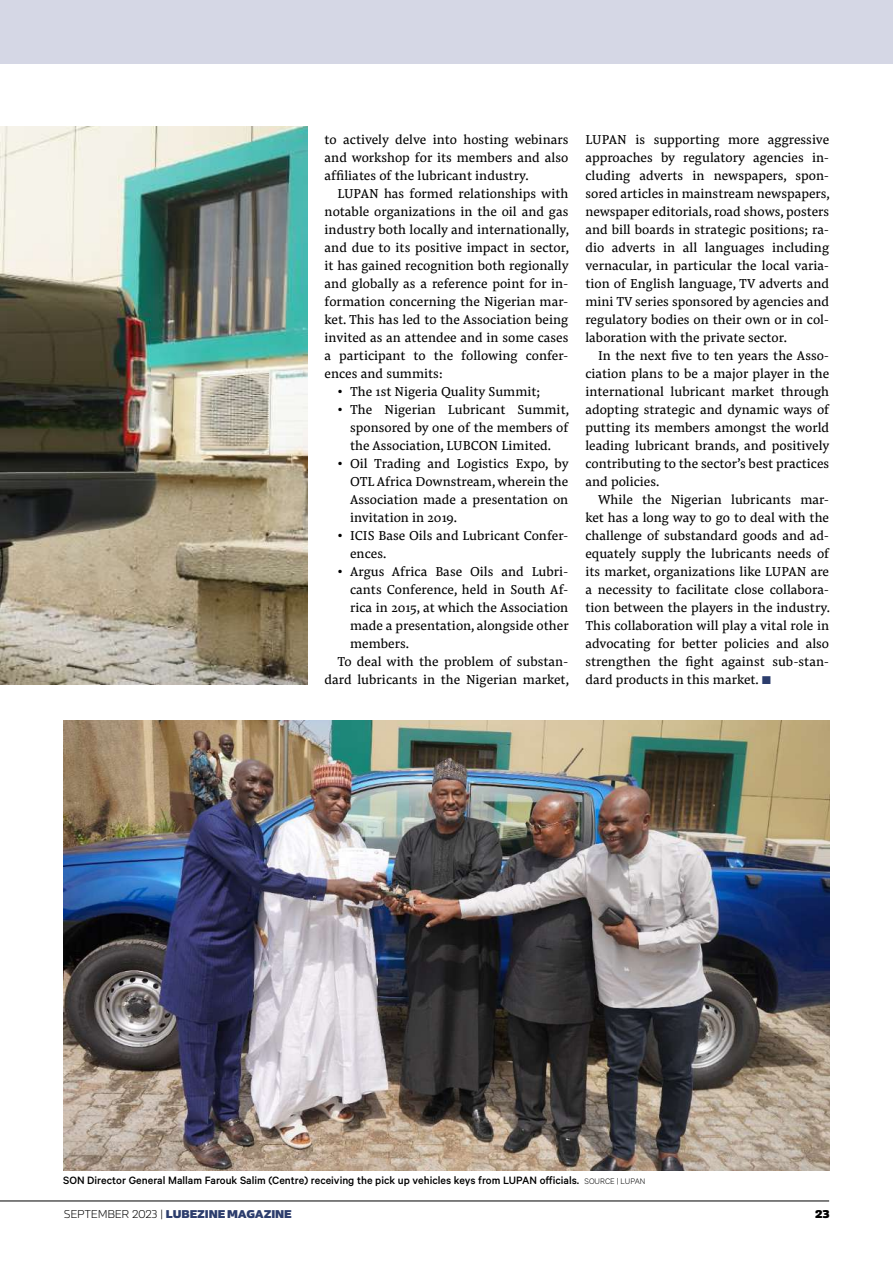
<style>
.page{position:relative;width:893px;height:1263px;background:#fff}
.page>*{position:absolute;margin:0;border:0;box-sizing:border-box;transform-origin:0 0}
.t1{font:13.5px/18px "Pensum Pro";color:#000;text-align:justify}
.t2{font:500 12px "Calibre";color:#000}
.t3{font:900 11.25px "Sans Beam Body";letter-spacing:-.01em;color:#2c3d6d}
.t4{font:900 11.25px "Sans Beam Body";color:#000}
.s1{font-family:"Titling Gothic FB Normal";font-weight:900;font-size:27px;color:#2c3d6d}
.s2{font-weight:300;font-size:9px}
.s3{font-weight:300;color:#000}
</style>
<div class="page">
<hr style="left:0;top:1201px;width:829px;height:1px;background:#000">
<div style="left:0;top:0;width:893px;height:64px;background:#d5d7e5"></div>
<img style="left:63px;top:720px;width:766px;height:450px">
<img style="left:0;top:126px;width:308px;height:558px">
<p class="t1" style="left:325px;top:130px;width:245px">to actively delve into hosting webinars and workshop for its members and also affiliates of the lubricant industry.</p>
<p class="t1" style="left:325px;top:184px;width:246px;text-indent:13px">LUPAN has formed relationships with notable organizations in the oil and gas industry both locally and internationally, and due to its positive impact in sector, it has gained recognition both regionally and globally as a reference point for in&shy;formation concerning the Nigerian mar&shy;ket. This has led to the Association being invited as an attendee and in some cases a participant to the following confer&shy;ences and summits:</p>
<p class="t1" style="left:337px;top:382px;width:204px">• The 1st Nigeria Quality Summit;</p>
<p class="t1" style="left:350px;top:400px;width:221px;text-indent:-13px">• The Nigerian Lubricant Summit, sponsored by one of the members of the Association, LUBCON Limited.</p>
<p class="t1" style="left:350px;top:454px;width:220px;text-indent:-13px">• Oil Trading and Logistics Expo, by OTL Africa Downstream, wherein the Association made a presentation on invitation in 2019.</p>
<p class="t1" style="left:350px;top:526px;width:220px;text-indent:-13px">• ICIS Base Oils and Lubricant Confer&shy;ences.</p>
<p class="t1" style="left:337px;top:562px;width:233px">• Argus Africa Base Oils and Lubri-</p>
<p class="t1" style="left:350px;top:580px;width:220px">cants Conference, held in South Af-</p>
<p class="t1" style="left:350px;top:598px;width:220px">rica in 2015, at which the Association</p>
<p class="t1" style="left:350px;top:616px;width:220px">made a presentation, alongside other</p>
<p class="t1" style="left:350px;top:634px;width:60px">members.</p>
<p class="t1" style="left:337px;top:652px;width:233px">To deal with the problem of substan-</p>
<p class="t1" style="left:325px;top:670px;width:246px">dard lubricants in the Nigerian market,</p>
<p class="t1" style="left:585px;top:130px;width:246px">LUPAN is supporting more aggressive approaches by regulatory agencies in&shy;cluding adverts in newspapers, spon&shy;sored articles in mainstream newspapers, newspaper editorials, road shows, posters and bill boards in strategic positions; ra&shy;dio adverts in all languages including vernacular, in particular the local varia&shy;tion of English language, TV adverts and mini TV series sponsored by agencies and regulatory bodies on their own or in col&shy;laboration with the private sector.</p>
<p class="t1" style="left:585px;top:346px;width:246px;text-indent:13px">In the next five to ten years the Asso&shy;ciation plans to be a major player in the international lubricant market through adopting strategic and dynamic ways of putting its members amongst the world leading lubricant brands, and positively contributing to the sector’s best practices and policies.</p>
<p class="t1" style="left:585px;top:490px;width:246px;text-indent:13px">While the Nigerian lubricants mar&shy;ket has a long way to go to deal with the challenge of substandard goods and ad&shy;equately supply the lubricants needs of its market, organizations like LUPAN are a necessity to facilitate close collabora&shy;tion between the players in the industry.<br>This collaboration will play a vital role in advocating for better policies and also strengthen the fight against sub-stan&shy;dard products in this market. <span class="s1">.</span></p>
<p class="t2" style="left:63px;top:1173px;width:584px">SON Director General Mallam Farouk Salim (Centre) receiving the pick up vehicles keys from LUPAN officials. <span class="s2">SOURCE | LUPAN</span></p>
<p class="t3" style="left:64px;top:1205px;width:230px"><span class="s3">SEPTEMBER 2023 |</span> LUBEZINE MAGAZINE</p>
<p class="t4" style="left:815px;top:1205px;width:16px">23</p>
</div>
